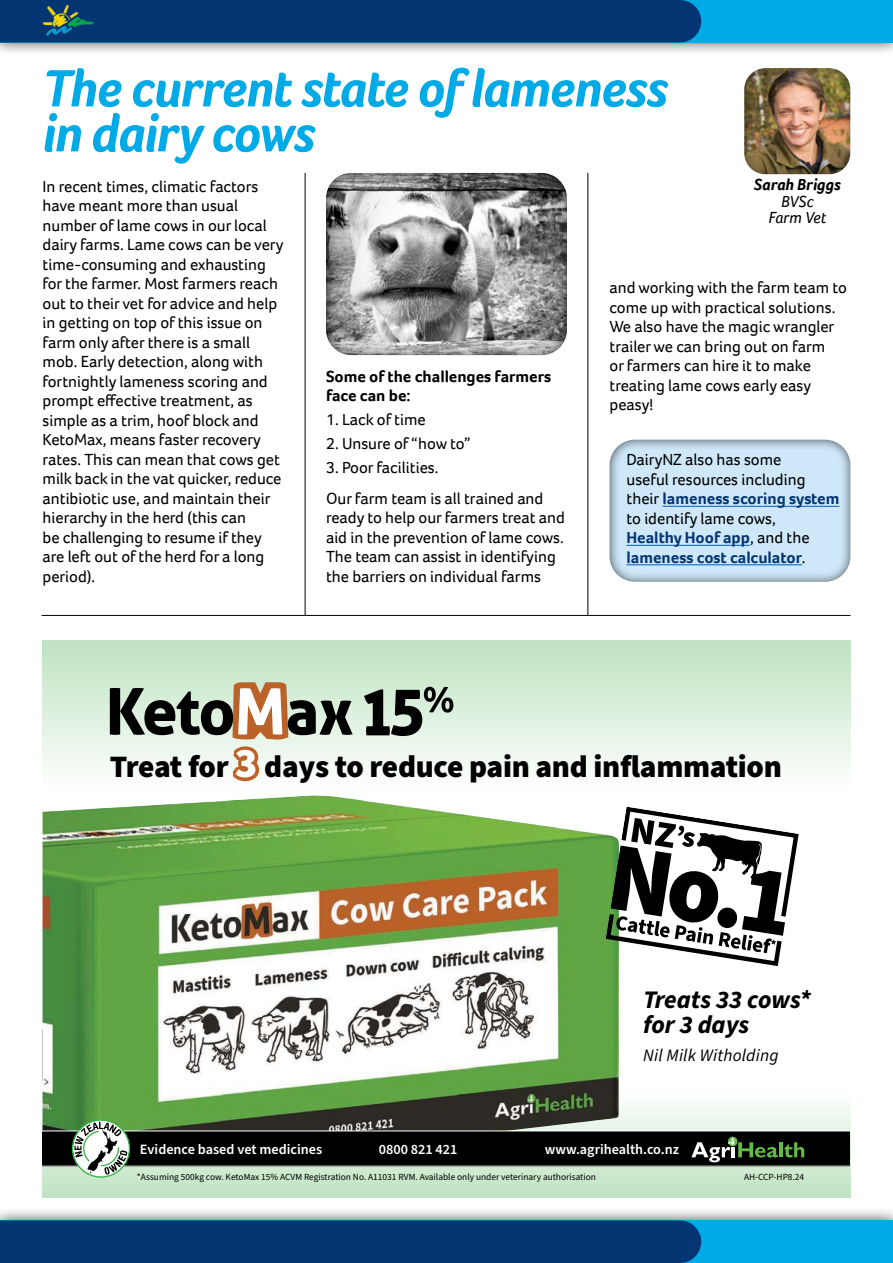
<style>
.page{position:relative;width:893px;height:1263px;background:#fff}
.page>*{position:absolute;margin:0;border:0;box-sizing:border-box;transform-origin:0 0}
.t1{font:italic 700 54px/45px "Foco";letter-spacing:-.02em;color:#00aae7}
.t2{font:900 31.2px "Source Sans Pro";letter-spacing:-.01em;color:#000}
.t3{font:italic 700 25.35px/25.3px "Source Sans Pro";color:#000}
.t4{font:italic 17.4px "Source Sans Pro";letter-spacing:.01em;color:#000}
.t5{font:16.5px/19.5px "Foco";color:#000}
.t6{font:700 16.5px/19.5px "Foco";color:#000}
.t7{font:italic 700 16.5px "Foco";color:#000}
.t8{font:italic 16.5px/16.5px "Foco";color:#000;text-align:center}
.t9{font:600 14.25px "Source Sans Pro";color:#fff}
.t10{font:9.3px "Source Sans Pro";color:#000}
.s1{font-weight:700;color:#043673}
.s2{font-size:42.15px;color:#bd6228}
</style>
<div class="page">
<div style="left:595px;top:427px;width:268px;height:156px;background:#000;opacity:.75"></div>
<div style="left:311px;top:161px;width:269px;height:195px;background:#000;opacity:.75"></div>
<div style="left:0;top:0;width:893px;height:57px;background:#000;opacity:.75"></div>
<div style="left:0;top:0;width:893px;height:43px;background:#00aae7"></div>
<div style="left:0;top:0;width:701px;height:43px;background:#043673"></div>
<img style="left:38px;top:0;width:57px;height:43px">
<div style="left:0;top:1206px;width:893px;height:57px;background:#000;opacity:.75"></div>
<div style="left:0;top:1220px;width:893px;height:43px;background:#00aae7"></div>
<div style="left:0;top:1220px;width:701px;height:43px;background:#043673"></div>
<svg style="left:43px;top:1106px;width:807px;height:92px;background:#cbe8ce"></svg>
<img style="left:43px;top:982px;width:576px;height:137px">
<svg style="left:43px;top:640px;width:807px;height:342px"></svg>
<svg style="left:43px;top:1119px;width:807px;height:59px;background:#515a50"></svg>
<svg style="left:110px;top:682px;width:243px;height:57px;background:#939282"></svg>
<svg style="left:363px;top:687px;width:90px;height:50px;background:#818c82"></svg>
<svg style="left:606px;top:807px;width:193px;height:159px"></svg>
<hr style="left:42px;top:615px;width:808px;height:1px;background:#000">
<hr style="left:305px;top:173px;width:1px;height:443px;background:#000">
<hr style="left:587px;top:173px;width:1px;height:443px;background:#000">
<div style="left:732px;top:57px;width:130px;height:118px;background:#000;opacity:.5"></div>
<hr style="left:663px;top:506px;width:176px;height:1px;background:#0563c1">
<hr style="left:626px;top:545px;width:124px;height:1px;background:#0563c1">
<hr style="left:626px;top:564px;width:176px;height:1px;background:#0563c1">
<h1 class="t1" style="left:43px;top:65px;width:627px">The current state of lameness in dairy cows</h1>
<p class="t5" style="left:43px;top:176px;width:242px">In recent times, climatic factors have meant more than usual number of lame cows in our local dairy farms. Lame cows can be very time-consuming and exhausting for the farmer. Most farmers reach out to their vet for advice and help in getting on top of this issue on farm only after there is a small mob. Early detection, along with fortnightly lameness scoring and prompt effective treatment, as simple as a trim, hoof block and<br>KetoMax, means faster recovery rates. This can mean that cows get milk back in the vat quicker, reduce antibiotic use, and maintain their hierarchy in the herd (this can<br>be challenging to resume if they are left out of the herd for a long period).</p>
<p class="t6" style="left:326px;top:366px;width:227px">Some of the challenges farmers face can be:</p>
<p class="t5" style="left:326px;top:409px;width:101px">1. Lack of time</p>
<p class="t5" style="left:326px;top:433px;width:146px">2. Unsure of “how to”</p>
<p class="t5" style="left:326px;top:451px;width:219px;line-height:31.2px">3. Poor facilities.<br>Our farm team is all trained and</p>
<p class="t5" style="left:326px;top:508px;width:240px">ready to help our farmers treat and aid in the prevention of lame cows.<br>The team can assist in identifying the barriers on individual farms</p>
<p class="t7" style="left:754px;top:174px;width:88px">Sarah Briggs</p>
<p class="t8" style="left:768px;top:193px;width:59px">BVSc<br>Farm Vet</p>
<p class="t5" style="left:609px;top:278px;width:239px">and working with the farm team to come up with practical solutions.<br>We also have the magic wrangler trailer we can bring out on farm<br>or farmers can hire it to make treating lame cows early easy peasy!</p>
<p class="t5" style="left:626px;top:450px;width:214px">DairyNZ also has some<br>useful resources including their <span class="s1">lameness scoring system </span>to identify lame cows,<br><span class="s1">Healthy Hoof app</span>, and the <span class="s1">lameness cost calculator</span>.</p>
<h2 class="t2" style="left:110px;top:745px;width:674px">Treat for <span class="s2">3</span> days to reduce pain and inflammation</h2>
<h3 class="t3" style="left:643px;top:987px;width:169px">Treats 33 cows* for 3 days</h3>
<p class="t4" style="left:643px;top:1044px;width:137px">Nil Milk Witholding</p>
<p class="t9" style="left:140px;top:1139px;width:184px">Evidence based vet medicines</p>
<p class="t9" style="left:379px;top:1139px;width:80px">0800 821 421</p>
<p class="t9" style="left:545px;top:1139px;width:136px">www.agrihealth.co.nz</p>
<p class="t10" style="left:137px;top:1170px;width:461px">*Assuming 500kg cow. KetoMax 15% ACVM Registration No. A11031 RVM. Available only under veterinary authorisation</p>
<p class="t10" style="left:744px;top:1170px;width:62px">AH-CCP-HP8.24</p>
</div>
